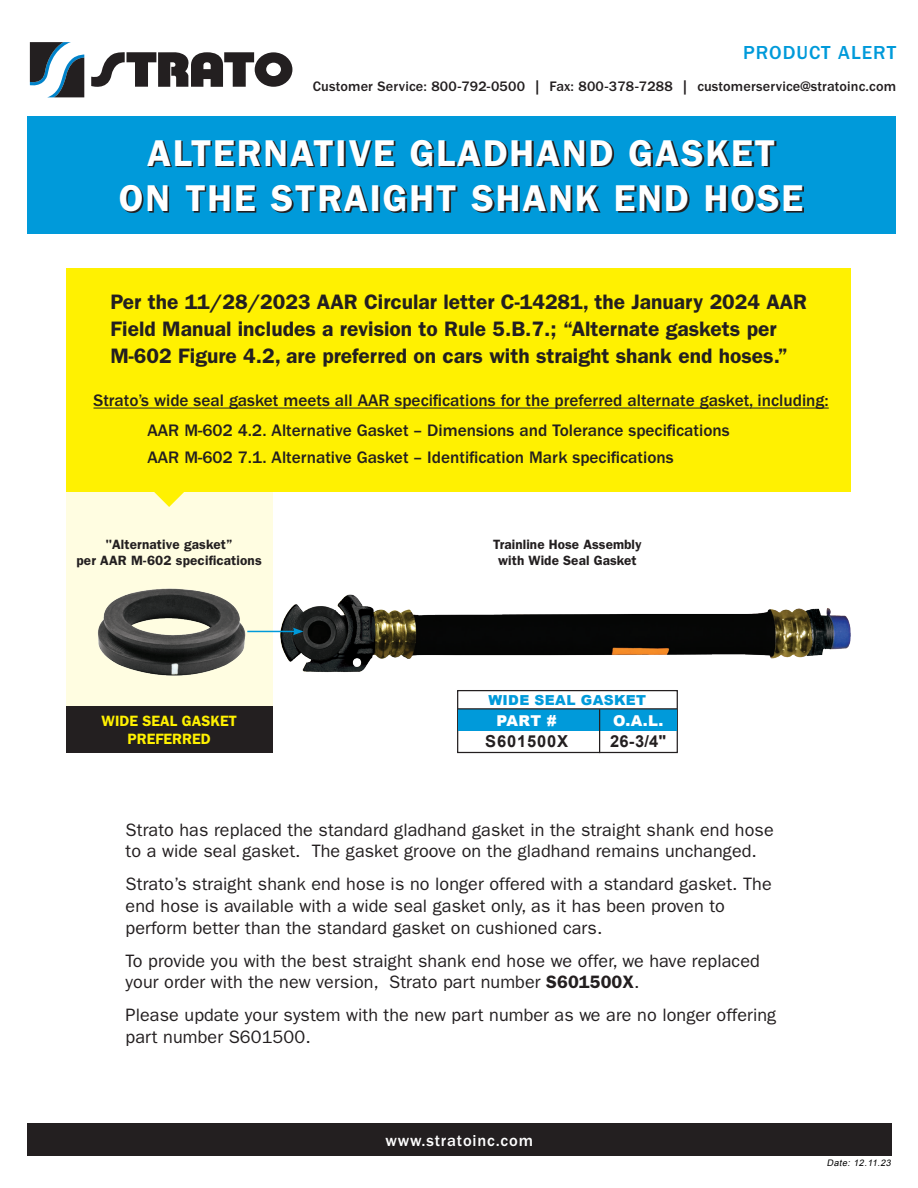
<style>
.page{position:relative;width:918px;height:1188px;background:#fff}
.page>*{position:absolute;margin:0;border:0;box-sizing:border-box;transform-origin:0 0}
.t1{font:600 37.5px/45px "ITC Franklin Gothic Std";letter-spacing:.05em;color:#fff;text-align:center}
.t2{font:600 21px/27px "ITC Franklin Gothic Std";color:#231f20}
.t3{font:500 19.5px "ITC Franklin Gothic Std";letter-spacing:.05em;color:#009ada}
.t4{font:18px/21.6px "ITC Franklin Gothic Std";letter-spacing:.005em;color:#231f20}
.t5{font:500 17.25px "ITC Franklin Gothic Std";color:#231f20}
.t6{font:500 16.5px "ITC Franklin Gothic Std";letter-spacing:.05em;color:#fff}
.t7{font:700 16.5px "Arial";letter-spacing:.05em;color:#231f20}
.t8{font:600 15px "ITC Franklin Gothic Std";color:#fff101}
.t9{font:900 15px "Arial";color:#fff}
.t10{font:500 14.25px "ITC Franklin Gothic Std";letter-spacing:.01em;color:#231f20}
.t11{font:900 13.8px "Arial";letter-spacing:.025em;color:#009ada}
.t12{font:600 13.5px "ITC Franklin Gothic Std";letter-spacing:.005em;color:#231f20}
.t13{font:italic 9px "Arial";color:#000}
.s1{font-weight:600}
</style>
<div class="page">
<div style="left:27px;top:117px;width:868px;height:117px;background:#009ada"></div>
<div style="left:27px;top:1123px;width:864px;height:33px;background:#231f20"></div>
<svg style="left:30px;top:42px;width:54px;height:55px"></svg>
<svg style="left:91px;top:52px;width:201px;height:35px"></svg>
<div style="left:67px;top:492px;width:206px;height:261px;background:#fffde1"></div>
<div style="left:66px;top:706px;width:206px;height:47px;background:#231f20"></div>
<div style="left:67px;top:268px;width:784px;height:224px;background:#fff101"></div>
<img style="left:279px;top:594px;width:572px;height:79px">
<img style="left:98px;top:588px;width:147px;height:88px">
<svg style="left:457px;top:690px;width:221px;height:64px"></svg>
<div style="left:458px;top:709px;width:219px;height:22px;background:#009ada"></div>
<hr style="left:599px;top:709px;width:1px;height:44px;background:#231f20">
<hr style="left:458px;top:708px;width:219px;height:1px;background:#231f20">
<hr style="left:247px;top:631px;width:48px;height:1px;background:#009ada">
<svg style="left:293px;top:628px;width:11px;height:7px"></svg>
<svg style="left:154px;top:492px;width:30px;height:15px"></svg>
<hr style="left:94px;top:408px;width:735px;height:1px;background:#231f20">
<svg style="left:122px;top:141px;width:682px;height:71px"></svg>
<p class="t3" style="left:743px;top:41px;width:154px">PRODUCT ALERT</p>
<p class="t10" style="left:313px;top:78px;width:585px">Customer Service: 800-792-0500 | Fax: 800-378-7288 | customerservice@stratoinc.com</p>
<p class="t1" style="left:119px;top:130px;width:686px">ALTERNATIVE GLADHAND GASKET<br>ON THE STRAIGHT SHANK END HOSE</p>
<p class="t2" style="left:110px;top:288px;width:698px">Per the 11/28/2023 AAR Circular letter C-14281, the January 2024 AAR<br>Field Manual includes a revision to Rule 5.B.7.; “Alternate gaskets per<br>M-602 Figure 4.2, are preferred on cars with straight shank end hoses.”</p>
<p class="t5" style="left:94px;top:391px;width:737px">Strato’s wide seal gasket meets all AAR specifications for the preferred alternate gasket, including:</p>
<p class="t5" style="left:148px;top:421px;width:584px">AAR M-602 4.2. Alternative Gasket – Dimensions and Tolerance specifications</p>
<p class="t5" style="left:148px;top:448px;width:528px">AAR M-602 7.1. Alternative Gasket – Identification Mark specifications</p>
<p class="t12" style="left:106px;top:536px;width:128px">"Alternative gasket”</p>
<p class="t12" style="left:77px;top:552px;width:187px">per AAR M-602 specifications</p>
<p class="t8" style="left:102px;top:712px;width:137px">WIDE SEAL GASKET</p>
<p class="t8" style="left:128px;top:730px;width:85px">PREFERRED</p>
<p class="t12" style="left:493px;top:536px;width:150px">Trainline Hose Assembly</p>
<p class="t12" style="left:498px;top:552px;width:140px">with Wide Seal Gasket</p>
<p class="t11" style="left:488px;top:690px;width:159px">WIDE SEAL GASKET</p>
<p class="t9" style="left:497px;top:710px;width:62px">PART #</p>
<p class="t7" style="left:485px;top:730px;width:84px">S601500X</p>
<p class="t9" style="left:613px;top:710px;width:52px">O.A.L.</p>
<p class="t7" style="left:610px;top:730px;width:58px">26-3/4"</p>
<p class="t4" style="left:126px;top:819px;width:650px">Strato has replaced the standard gladhand gasket in the straight shank end hose to a wide seal gasket. The gasket groove on the gladhand remains unchanged.</p>
<p class="t4" style="left:126px;top:874px;width:648px">Strato’s straight shank end hose is no longer offered with a standard gasket. The</p>
<p class="t4" style="left:126px;top:895px;width:601px">end hose is available with a wide seal gasket only, as it has been proven to perform better than the standard gasket on cushioned cars.</p>
<p class="t4" style="left:126px;top:950px;width:636px">To provide you with the best straight shank end hose we offer, we have replaced your order with the new version, Strato part number <span class="s1">S601500X</span>.</p>
<p class="t4" style="left:126px;top:1004px;width:652px">Please update your system with the new part number as we are no longer offering part number S601500.</p>
<p class="t6" style="left:386px;top:1131px;width:149px">www.stratoinc.com</p>
<p class="t13" style="left:827px;top:1157px;width:68px">Date: 12.11.23</p>
</div>
